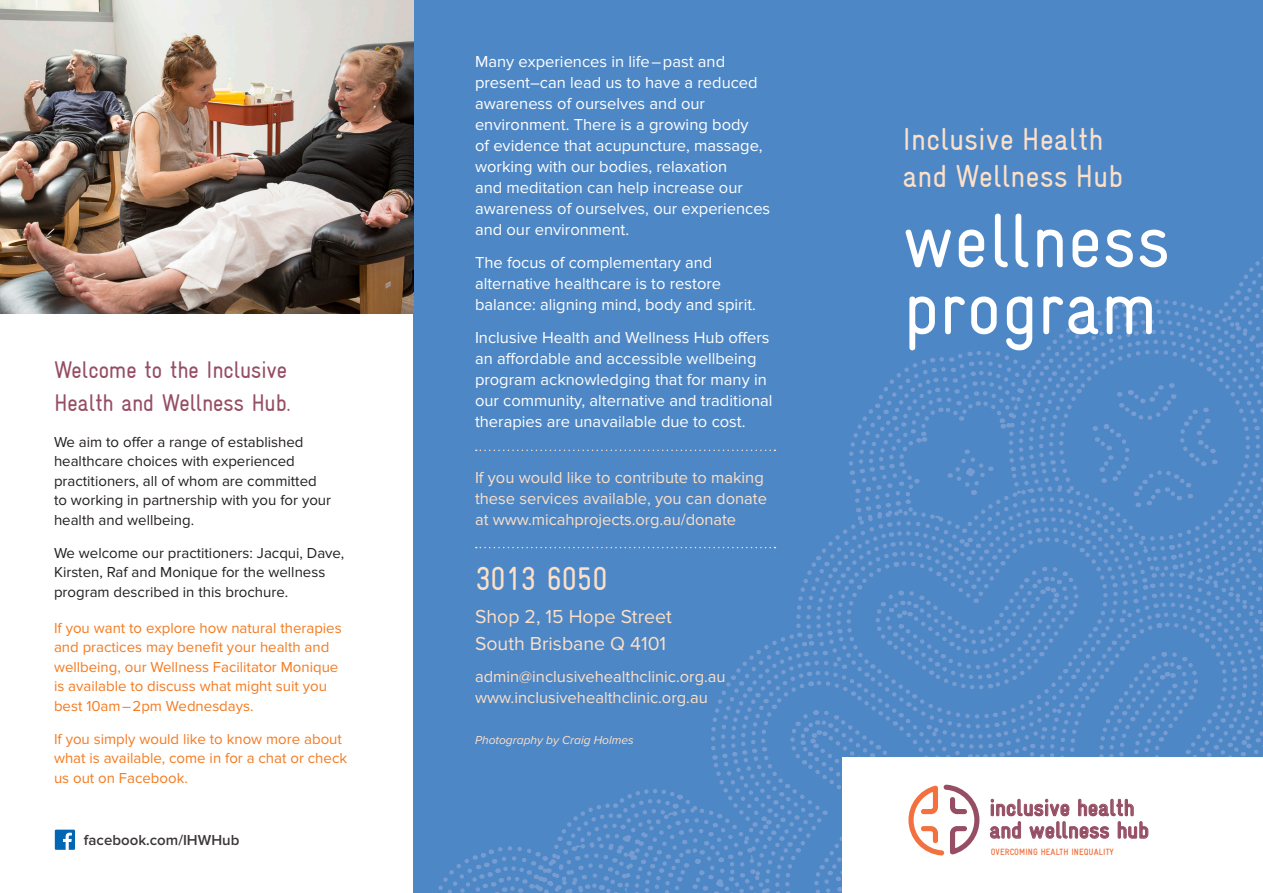
<style>
.page{position:relative;width:1263px;height:893px;background:#fff}
.page>*{position:absolute;margin:0;border:0;box-sizing:border-box;transform-origin:0 0}
.t1{font:condensed 76.65px/66.9px "Gravur";color:#fff}
.t2{font:condensed 33px "Gravur";letter-spacing:-.02em;color:#fde0c7}
.t3{font:condensed 31.5px/37.5px "Gravur";color:#fde0c7}
.t4{font:condensed 24px/33px "Gravur";letter-spacing:-.02em;color:#954e64}
.t5{font:700 condensed 23.55px/22.5px "Gravur";color:#954e64}
.t6{font:19.5px/27px "Proxima Nova";color:#fde0c7}
.t7{font:16.5px/21px "Proxima Nova";color:#fff}
.t8{font:16.5px/21px "Proxima Nova";color:#fde0c7}
.t9{font:15px/19.5px "Proxima Nova";color:#f47b21}
.t10{font:15px/19.5px "Proxima Nova";color:#231f20}
.t11{font:600 15px "Proxima Nova";color:#3c3838}
.t12{font:italic 12px "Proxima Nova";color:#fde0c7}
.t13{font:700 condensed 9.15px "Gravur";letter-spacing:.01em;color:#f2713e}
</style>
<div class="page">
<div style="left:413px;top:0;width:850px;height:893px;background:#4d87c6"></div>
<img style="left:0;top:0;width:413px;height:314px">
<svg style="left:55px;top:830px;width:20px;height:20px"></svg>
<svg style="left:438px;top:256px;width:825px;height:637px"></svg>
<p class="t4" style="left:54px;top:353px;width:238px">Welcome to the Inclusive<br>Health and Wellness Hub.</p>
<p class="t10" style="left:54px;top:432px;width:279px">We aim to offer a range of established healthcare choices with experienced practitioners, all of whom are committed to working in partnership with you for your health and wellbeing.</p>
<p class="t10" style="left:54px;top:543px;width:292px">We welcome our practitioners: Jacqui, Dave,<br>Kirsten, Raf and Monique for the wellness program described in this brochure.</p>
<p class="t9" style="left:54px;top:618px;width:289px">If you want to explore how natural therapies and practices may benefit your health and wellbeing, our Wellness Facilitator Monique is available to discuss what might suit you best 10am–2pm Wednesdays.</p>
<p class="t9" style="left:54px;top:729px;width:295px">If you simply would like to know more about what is available, come in for a chat or check us out on Facebook.</p>
<p class="t11" style="left:84px;top:831px;width:157px">facebook.com/IHWHub</p>
<p class="t7" style="left:475px;top:51px;width:297px">Many experiences in life–past and present–can lead us to have a reduced awareness of ourselves and our environment. There is a growing body<br>of evidence that acupuncture, massage, working with our bodies, relaxation<br>and meditation can help increase our awareness of ourselves, our experiences and our environment.</p>
<p class="t7" style="left:475px;top:252px;width:282px">The focus of complementary and alternative healthcare is to restore balance: aligning mind, body and spirit.</p>
<p class="t7" style="left:475px;top:327px;width:299px">Inclusive Health and Wellness Hub offers an affordable and accessible wellbeing program acknowledging that for many in our community, alternative and traditional therapies are unavailable due to cost.</p>
<p class="t8" style="left:475px;top:467px;width:294px">If you would like to contribute to making these services available, you can donate at www.micahprojects.org.au/donate</p>
<p class="t2" style="left:475px;top:560px;width:134px">3013 6050</p>
<p class="t6" style="left:475px;top:604px;width:198px">Shop 2, 15 Hope Street<br>South Brisbane Q 4101</p>
<p class="t8" style="left:475px;top:666px;width:252px">admin@inclusivehealthclinic.org.au www.inclusivehealthclinic.org.au</p>
<p class="t12" style="left:475px;top:733px;width:160px">Photography by Craig Holmes</p>
<p class="t3" style="left:902px;top:120px;width:222px">Inclusive Health and Wellness Hub</p>
<p class="t1" style="left:902px;top:207px;width:269px">wellness program</p>
<p class="t5" style="left:989px;top:796px;width:161px">inclusive health and wellness hub</p>
<p class="t13" style="left:991px;top:846px;width:125px">OVERCOMING HEALTH INEQUALITY</p>
</div>
